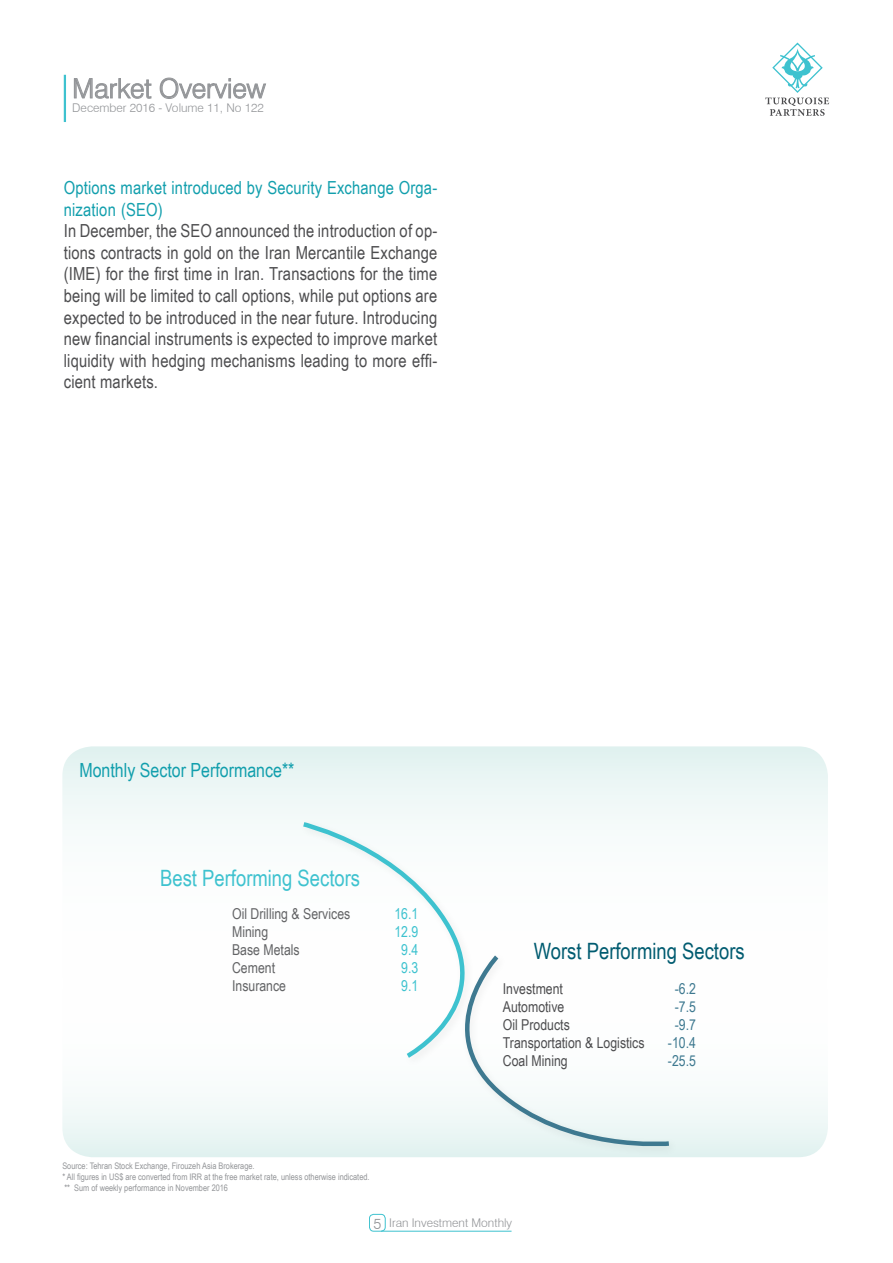
<style>
.page{position:relative;width:893px;height:1263px;background:#fff}
.page>*{position:absolute;margin:0;border:0;box-sizing:border-box;transform-origin:0 0}
.t1{font:300 27px "Swiss 721 BT";color:#939598}
.t2{font:22.5px "Arial Narrow";color:#005b70}
.t3{font:22.5px "Arial Narrow";color:#3ec2cf}
.t4{font:19.5px "Arial Narrow";color:#129fad}
.t5{font:18px/21.6px "Arial Narrow";letter-spacing:.01em;color:#4d4d4f;text-align:justify}
.t6{font:18px "Arial Narrow";letter-spacing:.01em;color:#129fad}
.t7{font:15px/18px "Arial Narrow";color:#4d4d4f}
.t8{font:15px/18px "Arial Narrow";color:#636466}
.t9{font:15px/18px "Arial Narrow";color:#3e7990;text-align:center}
.t10{font:15px/18px "Arial Narrow";color:#3dc2cf;text-align:center}
.t11{font:300 15px "Swiss 721 BT";color:#939598}
.t12{font:300 12px "Swiss 721 BT";color:#939598}
.t13{font:9px "Arial Narrow";color:#939598}
</style>
<div class="page">
<div style="left:369px;top:1214px;width:16px;height:17px;border:1px solid #3ec2cf;border-radius:4px"></div>
<hr style="left:381px;top:1231px;width:131px;height:1px;background:#3ec2cf">
<hr style="left:64px;top:75px;width:2px;height:47px;background:#3ec2cf">
<svg style="left:765px;top:42px;width:64px;height:74px"></svg>
<svg style="left:74px;top:78px;width:78px;height:21px"></svg>
<svg style="left:159px;top:77px;width:107px;height:22px"></svg>
<svg style="left:62px;top:746px;width:766px;height:341px;fill:#f3faf9"></svg>
<div style="left:62px;top:909px;width:766px;height:248px;background:linear-gradient(to bottom,#fff,#edf7f6);border-radius:30px"></div>
<div style="left:299px;top:818px;width:177px;height:250px;background:#fbfdfd"></div>
<svg style="left:303px;top:820px;width:191px;height:238px"></svg>
<svg style="left:406px;top:878px;width:5px;height:4px"></svg>
<div style="left:460px;top:951px;width:219px;height:206px;background:#000;opacity:.08"></div>
<svg style="left:430px;top:952px;width:243px;height:205px"></svg>
<h1 class="t1" style="left:72px;top:72px;width:195px">Market Overview</h1>
<p class="t12" style="left:72px;top:101px;width:193px">December 2016 - Volume 11, No 122</p>
<p class="t6" style="left:64px;top:174px;width:375px">Options market introduced by Security Exchange Orga-</p>
<p class="t6" style="left:64px;top:196px;width:100px">nization (SEO(</p>
<p class="t5" style="left:64px;top:219px;width:375px">In December, the SEO announced the introduction of op-</p>
<p class="t5" style="left:64px;top:262px;width:375px">(IME) for the first time in Iran. Transactions for the time being will be limited to call options, while put options are expected to be introduced in the near future. Introducing new financial instruments is expected to improve market</p>
<p class="t5" style="left:64px;top:370px;width:96px">cient markets.</p>
<p class="t5" style="left:64px;top:241px;width:375px">tions contracts in gold on the Iran Mercantile Exchange</p>
<p class="t5" style="left:64px;top:349px;width:375px">liquidity with hedging mechanisms leading to more effi-</p>
<p class="t4" style="left:79px;top:756px;width:217px">Monthly Sector Performance **</p>
<p class="t3" style="left:160px;top:862px;width:201px">Best Performing Sectors</p>
<p class="t8" style="left:232px;top:904px;width:120px">Oil Drilling &amp; Services<br>Mining<br>Base Metals<br>Cement</p>
<p class="t8" style="left:232px;top:976px;width:56px">Insurance</p>
<p class="t10" style="left:394px;top:904px;width:25px">16.1<br>12.9<br>9.4<br>9.3<br>9.1</p>
<p class="t2" style="left:534px;top:935px;width:212px">Worst Performing Sectors</p>
<p class="t7" style="left:503px;top:979px;width:143px">Investment<br>Automotive<br>Oil Products<br>Transportation &amp; Logistics<br>Coal Mining</p>
<p class="t9" style="left:675px;top:979px;width:23px">-6.2</p>
<p class="t9" style="left:668px;top:997px;width:30px">-7.5 -9.7 -10.4 -25.5</p>
<p class="t13" style="left:62px;top:1159px;width:194px">Source: Tehran Stock Exchange, Firouzeh Asia Brokerage.</p>
<p class="t13" style="left:62px;top:1170px;width:309px">* All figures in US$ are converted from IRR at the free market rate, unless otherwise indicated.</p>
<p class="t13" style="left:74px;top:1181px;width:155px">Sum of weekly performance in November 2016</p>
<p class="t13" style="left:64px;top:1181px;width:7px">**</p>
<p class="t11" style="left:373px;top:1214px;width:9px">5</p>
<p class="t12" style="left:389px;top:1216px;width:125px">Iran Investment Monthly</p>
</div>
